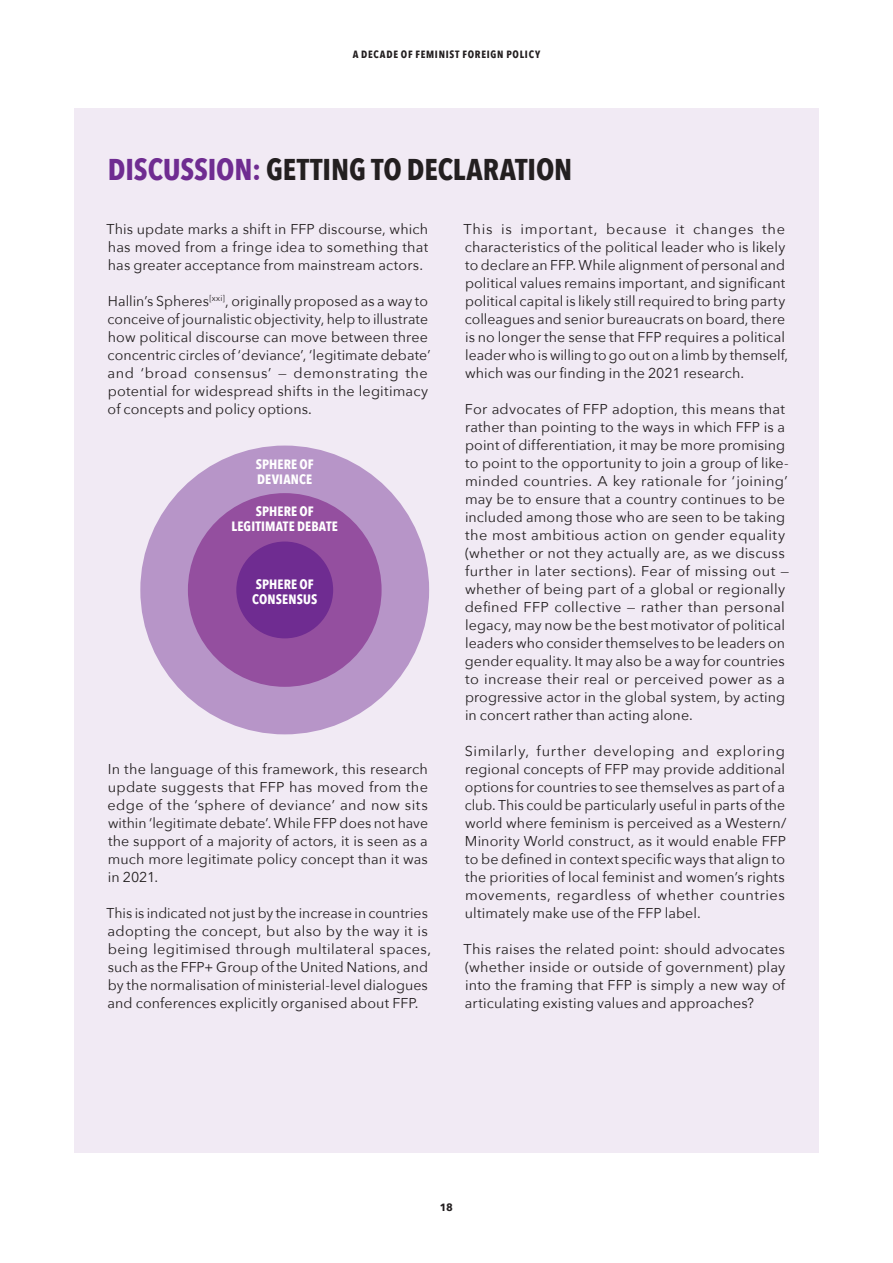
<style>
.page{position:relative;width:893px;height:1263px;background:#fff}
.page>*{position:absolute;margin:0;border:0;box-sizing:border-box;transform-origin:0 0}
.Discussion_Heading{font:700 30px "Avenir Next Condensed";letter-spacing:-.005em;color:#231f20}
.Body{font:14.25px/18px "Avenir Next";letter-spacing:.01em;color:#231f20;text-align:justify}
.t1{font:700 13.5px/15px "Avenir Next Condensed";letter-spacing:.01em;color:#fff}
.t2{font:700 10.5px "Avenir Next Condensed";letter-spacing:.07em;color:#231f20}
.t3{font:700 10.5px "Avenir Next";color:#231f20}
.s1{color:#6f2c91}
</style>
<div class="page">
<div style="left:74px;top:108px;width:745px;height:1044px;background:#f1eaf4"></div>
<div style="left:140px;top:446px;width:289px;height:288px;background:#b795c8;border-radius:50%"></div>
<div style="left:188px;top:493px;width:194px;height:194px;background:#944f9f;border-radius:50%"></div>
<div style="left:236px;top:541px;width:97px;height:97px;background:#6f2c91;border-radius:50%"></div>
<p class="t2" style="left:353px;top:48px;width:189px">A DECADE OF FEMINIST FOREIGN POLICY</p>
<p class="Discussion_Heading" style="left:108px;top:151px;width:466px"><span class="s1">DISCUSSION:</span> GETTING TO DECLARATION</p>
<p class="Body" style="left:106px;top:219px;width:323px">This update marks a shift in FFP discourse, which has moved from a fringe idea to something that has greater acceptance from mainstream actors.</p>
<p class="Body" style="left:108px;top:291px;width:324px;text-align:left">Hallin’s Spheres<sup>[xxi]</sup>, originally proposed as a way to conceive of journalistic objectivity, help to illustrate how political discourse can move between three concentric circles of ‘deviance’, ‘legitimate debate’ and ‘broad consensus’ — demonstrating the potential for widespread shifts in the legitimacy of concepts and policy options.</p>
<p class="t1" style="left:256px;top:456px;width:60px">SPHERE OF<br>DEVIANCE</p>
<p class="t1" style="left:232px;top:504px;width:108px;text-align:center">SPHERE OF<br>LEGITIMATE DEBATE</p>
<p class="t1" style="left:252px;top:576px;width:67px">SPHERE OF<br>CONSENSUS</p>
<p class="Body" style="left:108px;top:759px;width:322px">In the language of this framework, this research update suggests that FFP has moved from the edge of the ‘sphere of deviance’ and now sits within ‘legitimate debate’. While FFP does not have the support of a majority of actors, it is seen as a much more legitimate policy concept than it was in 2021.</p>
<p class="Body" style="left:106px;top:903px;width:326px;text-align:left">This is indicated not just by the increase in countries adopting the concept, but also by the way it is being legitimised through multilateral spaces, such as the FFP+ Group of the United Nations, and by the normalisation of ministerial-level dialogues and conferences explicitly organised about FFP.</p>
<p class="Body" style="left:463px;top:219px;width:326px;text-align:left">This is important, because it changes the characteristics of the political leader who is likely to declare an FFP. While alignment of personal and political values remains important, and significant political capital is likely still required to bring party colleagues and senior bureaucrats on board, there is no longer the sense that FFP requires a political leader who is willing to go out on a limb by themself, which was our finding in the 2021 research.</p>
<p class="Body" style="left:465px;top:399px;width:326px;text-align:left">For advocates of FFP adoption, this means that rather than pointing to the ways in which FFP is a point of differentiation, it may be more promising to point to the opportunity to join a group of like&shy;minded countries. A key rationale for ‘joining’ may be to ensure that a country continues to be included among those who are seen to be taking the most ambitious action on gender equality (whether or not they actually are, as we discuss further in later sections). Fear of missing out — whether of being part of a global or regionally defined FFP collective — rather than personal legacy, may now be the best motivator of political leaders who consider themselves to be leaders on gender equality. It may also be a way for countries to increase their real or perceived power as a progressive actor in the global system, by acting in concert rather than acting alone.</p>
<p class="Body" style="left:465px;top:741px;width:323px">Similarly, further developing and exploring regional concepts of FFP may provide additional options for countries to see themselves as part of a club. This could be particularly useful in parts of the world where feminism is perceived as a Western/ Minority World construct, as it would enable FFP to be defined in context specific ways that align to the priorities of local feminist and women’s rights movements, regardless of whether countries ultimately make use of the FFP label.</p>
<p class="Body" style="left:463px;top:939px;width:323px">This raises the related point: should advocates (whether inside or outside of government) play into the framing that FFP is simply a new way of articulating existing values and approaches?</p>
<p class="t3" style="left:440px;top:1198px;width:15px">18</p>
</div>
